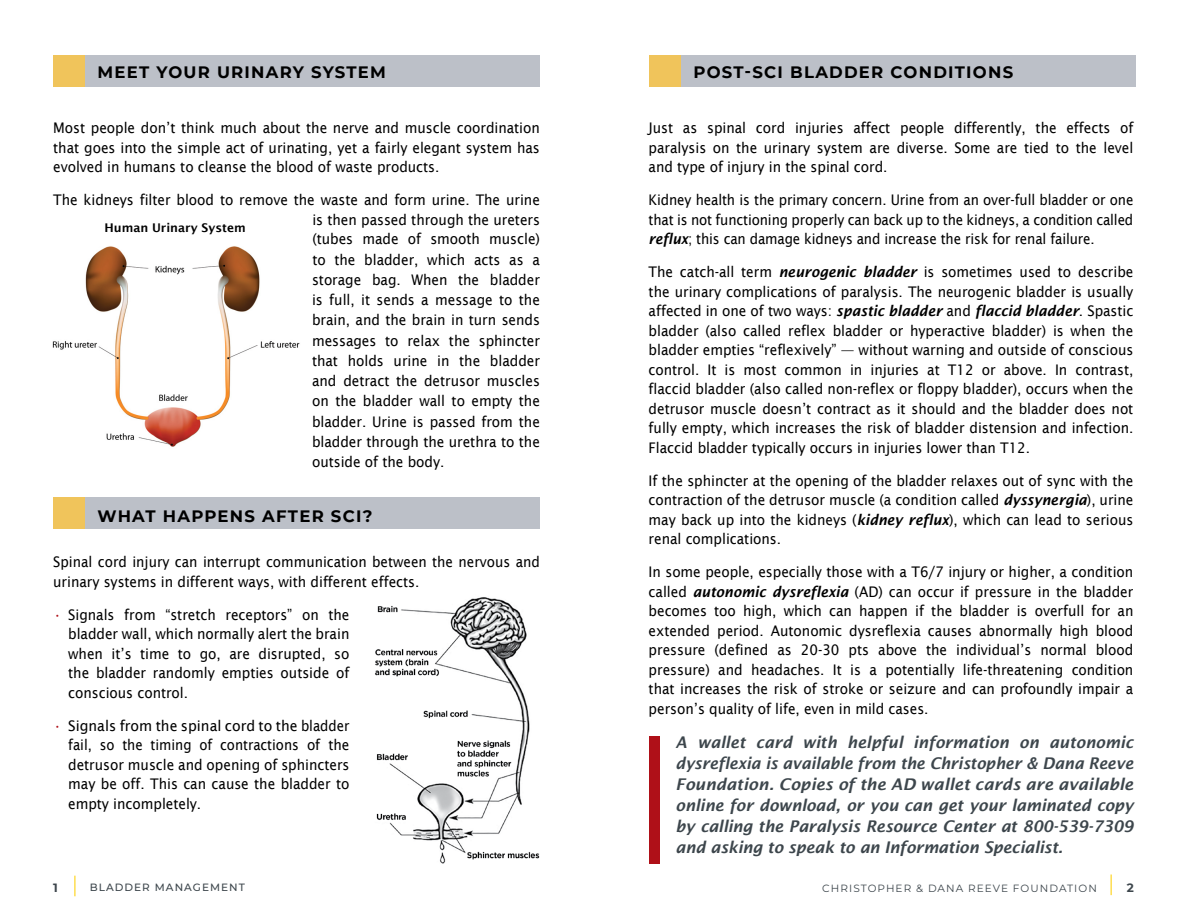
<style>
.page{position:relative;width:1188px;height:918px;background:#fff}
.page>*{position:absolute;margin:0;border:0;box-sizing:border-box;transform-origin:0 0}
.t1{font:700 16.5px "Ttklpx Montserrat";letter-spacing:.075em;color:#000}
.t2{font:700 16.5px "Kpsqkl Montserrat";letter-spacing:.075em;color:#000}
.t3{font:italic 600 16.2px/21px "Ylpmtl Lucida Sans";letter-spacing:-.01em;color:#3d464c;text-align:justify}
.t4{font:14.7px/19.5px "Jxbghk Lucida Sans";letter-spacing:-.005em;color:#000;text-align:justify;scale:.93 1}
.t5{font:14.7px/19.5px "Jxbghk Lucida Sans";letter-spacing:-.005em;color:#000;text-align:justify;scale:.91 1}
.t6{font:14.7px/19.5px "Jxbghk Lucida Sans";letter-spacing:-.005em;color:#000;text-align:justify;scale:.96 1}
.t7{font:14.7px/19.5px "Jxbghk Lucida Sans";letter-spacing:-.005em;color:#000;scale:.92 1}
.t8{font:600 12px "Pqvnxj Lucida Sans";color:#000}
.t9{font:700 12px "Ttklpx Montserrat";color:#3d464c}
.t10{font:100 10.5px "Nkvjqf Montserrat";letter-spacing:.1em;color:#3d464c}
.t11{font:500 10.5px "Qhnkpn Montserrat";letter-spacing:.1em;color:#3d464c}
.s1{color:#af1018}
.s2{font-family:"Ylpmtl Lucida Sans";font-weight:600;font-style:italic}
</style>
<div class="page">
<svg style="left:74px;top:876px;width:1px;height:20px"></svg>
<svg style="left:1111px;top:874px;width:1px;height:21px"></svg>
<div style="left:649px;top:736px;width:11px;height:128px;background:#af1018"></div>
<div style="left:85px;top:497px;width:455px;height:32px;background:#bcc0c8"></div>
<div style="left:681px;top:55px;width:455px;height:32px;background:#bcc0c8"></div>
<div style="left:85px;top:55px;width:455px;height:32px;background:#bcc0c8"></div>
<div style="left:53px;top:55px;width:32px;height:32px;background:#f0c45b"></div>
<img style="left:52px;top:246px;width:248px;height:201px">
<div style="left:53px;top:497px;width:32px;height:32px;background:#f0c45b"></div>
<img style="left:375px;top:597px;width:165px;height:267px">
<div style="left:649px;top:55px;width:32px;height:32px;background:#f0c45b"></div>
<h2 class="t1" style="left:98px;top:60px;width:290px">MEET YOUR URINARY SYSTEM</h2>
<p class="t4" style="left:53px;top:118px;width:525px">Most people don’t think much about the nerve and muscle coordination that goes into the simple act of urinating, yet a fairly elegant system has evolved in humans to cleanse the blood of waste products.</p>
<p class="t4" style="left:312px;top:190px;width:247px;line-height:20.1px;text-indent:-259px">The kidneys filter blood to remove the waste and form urine. The urine is then passed through the ureters (tubes made of smooth muscle) to the bladder, which acts as a storage bag. When the bladder is full, it sends a message to the brain, and the brain in turn sends messages to relax the sphincter that holds urine in the bladder and detract the detrusor muscles on the bladder wall to empty the bladder. Urine is passed from the bladder through the urethra to the outside of the body.</p>
<p class="t8" style="left:104px;top:221px;width:143px">Human Urinary System</p>
<h2 class="t1" style="left:98px;top:504px;width:276px">WHAT HAPPENS AFTER SCI?</h2>
<p class="t7" style="left:53px;top:552px;width:531px">Spinal cord injury can interrupt communication between the nervous and urinary systems in different ways, with different effects.</p>
<p class="t4" style="left:68px;top:605px;width:304px;text-indent:-15px"><span class="s1">•</span> Signals from “stretch receptors” on the bladder wall, which normally alert the brain when it’s time to go, are disrupted, so the bladder randomly empties outside of conscious control.</p>
<p class="t6" style="left:68px;top:716px;width:294px;text-indent:-15px"><span class="s1">•</span> Signals from the spinal cord to the bladder fail, so the timing of contractions of the detrusor muscle and opening of sphincters may be off. This can cause the bladder to empty incompletely.</p>
<h2 class="t2" style="left:693px;top:60px;width:321px">POST-SCI BLADDER CONDITIONS</h2>
<p class="t4" style="left:649px;top:118px;width:523px">Just as spinal cord injuries affect people differently, the effects of paralysis on the urinary system are diverse. Some are tied to the level and type of injury in the spinal cord.</p>
<p class="t5" style="left:649px;top:190px;width:534px">Kidney health is the primary concern. Urine from an over-full bladder or one that is not functioning properly can back up to the kidneys, a condition called <span class="s2">reflux</span>; this can damage kidneys and increase the risk for renal failure.</p>
<p class="t4" style="left:649px;top:262px;width:523px">The catch-all term <span class="s2">neurogenic bladder</span> is sometimes used to describe the urinary complications of paralysis. The neurogenic bladder is usually affected in one of two ways: <span class="s2">spastic bladder</span> and <span class="s2">flaccid bladder</span>. Spastic bladder (also called reflex bladder or hyperactive bladder) is when the bladder empties “reflexively” — without warning and outside of conscious control. It is most common in injuries at T12 or above. In contrast, flaccid bladder (also called non-reflex or floppy bladder), occurs when the detrusor muscle doesn’t contract as it should and the bladder does not fully empty, which increases the risk of bladder distension and infection.<br>Flaccid bladder typically occurs in injuries lower than T12.</p>
<p class="t4" style="left:649px;top:471px;width:523px">If the sphincter at the opening of the bladder relaxes out of sync with the contraction of the detrusor muscle (a condition called <span class="s2">dyssynergia</span>), urine may back up into the kidneys (<span class="s2">kidney reflux</span>), which can lead to serious renal complications.</p>
<p class="t4" style="left:649px;top:562px;width:523px">In some people, especially those with a T6/7 injury or higher, a condition called <span class="s2">autonomic dysreflexia</span> (AD) can occur if pressure in the bladder becomes too high, which can happen if the bladder is overfull for an extended period. Autonomic dysreflexia causes abnormally high blood pressure (defined as 20-30 pts above the individual’s normal blood pressure) and headaches. It is a potentially life-threatening condition that increases the risk of stroke or seizure and can profoundly impair a person’s quality of life, even in mild cases.</p>
<p class="t3" style="left:676px;top:732px;width:459px">A wallet card with helpful information on autonomic dysreflexia is available from the Christopher &amp; Dana Reeve Foundation. Copies of the AD wallet cards are available online for download, or you can get your laminated copy by calling the Paralysis Resource Center at 800-539-7309 and asking to speak to an Information Specialist.</p>
<p class="t9" style="left:53px;top:879px;width:6px">1</p>
<p class="t11" style="left:90px;top:880px;width:157px">BLADDER MANAGEMENT</p>
<p class="t10" style="left:822px;top:881px;width:276px">CHRISTOPHER &amp; DANA REEVE FOUNDATION</p>
<p class="t9" style="left:1127px;top:879px;width:9px">2</p>
</div>
